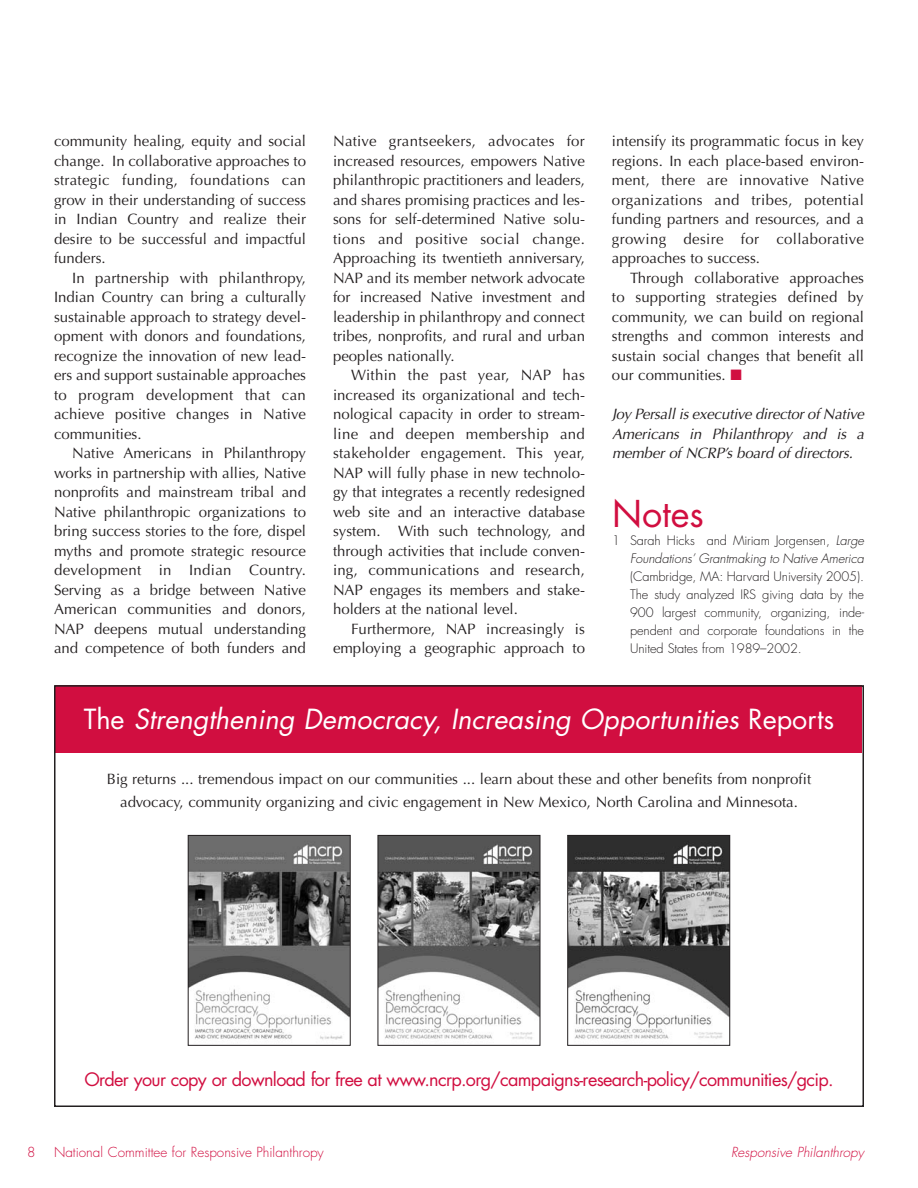
<style>
.page{position:relative;width:918px;height:1188px;background:#fff}
.page>*{position:absolute;margin:0;border:0;box-sizing:border-box;transform-origin:0 0}
.t1{font:36px "Futura";color:#d10e40}
.t2{font:italic 27px "Futura";color:#fff}
.t3{font:18px "Futura";letter-spacing:-.035em;color:#d10e40}
.t4{font:15px/19.5px "Optima";color:#231f20;text-align:justify}
.t5{font:italic 15px/19.5px "Optima";letter-spacing:-.01em;color:#231f20;text-align:justify}
.t6{font:300 13.5px "Futura";color:#d10e40}
.t7{font:italic 300 13.5px "Futura";color:#d10e40}
.t8{font:300 12.75px/18px "Futura";letter-spacing:-.005em;color:#231f20;text-align:justify}
.t9{font:italic 300 12.75px/18px "Futura";letter-spacing:-.005em;color:#231f20;text-align:right}
.s1{color:#d10e40}
.s2{font-style:normal}
</style>
<div class="page">
<div style="left:56px;top:685px;width:806px;height:67px;background:#d10e40"></div>
<div style="left:54px;top:685px;width:810px;height:422px;border:2px solid #231f20"></div>
<img style="left:190px;top:837px;width:159px;height:203px">
<div style="left:188px;top:835px;width:163px;height:211px;border:1px solid #231f20"></div>
<img style="left:380px;top:837px;width:158px;height:203px">
<div style="left:378px;top:835px;width:162px;height:211px;border:1px solid #231f20"></div>
<img style="left:569px;top:837px;width:159px;height:202px">
<div style="left:567px;top:835px;width:163px;height:211px;border:1px solid #231f20"></div>
<p class="t4" style="left:54px;top:133px;width:254px">community healing, equity and social change. In collaborative approaches to strategic funding, foundations can grow in their understanding of success in Indian Country and realize their desire to be successful and impactful funders.</p>
<p class="t4" style="left:54px;top:269px;width:254px;text-indent:18px">In partnership with philanthropy, Indian Country can bring a culturally sustainable approach to strategy devel&shy;opment with donors and foundations, recognize the innovation of new lead&shy;ers and support sustainable approaches to program development that can achieve positive changes in Native communities.</p>
<p class="t4" style="left:54px;top:445px;width:254px;text-indent:18px">Native Americans in Philanthropy works in partnership with allies, Native nonprofits and mainstream tribal and Native philanthropic organizations to bring success stories to the fore, dispel myths and promote strategic resource development in Indian Country.<br>Serving as a bridge between Native American communities and donors, NAP deepens mutual understanding and competence of both funders and</p>
<p class="t4" style="left:333px;top:133px;width:254px">Native grantseekers, advocates for increased resources, empowers Native philanthropic practitioners and leaders, and shares promising practices and les&shy;sons for self-determined Native solu&shy;tions and positive social change.<br>Approaching its twentieth anniversary, NAP and its member network advocate for increased Native investment and leadership in philanthropy and connect tribes, nonprofits, and rural and urban peoples nationally.</p>
<p class="t4" style="left:333px;top:367px;width:254px;text-indent:18px">Within the past year, NAP has increased its organizational and tech&shy;nological capacity in order to stream&shy;line and deepen membership and stakeholder engagement. This year, NAP will fully phase in new technolo&shy;gy that integrates a recently redesigned web site and an interactive database system. With such technology, and through activities that include conven&shy;ing, communications and research, NAP engages its members and stake&shy;holders at the national level.</p>
<p class="t4" style="left:333px;top:620px;width:254px;text-align:right">Furthermore, NAP increasingly is employing a geographic approach to</p>
<p class="t4" style="left:612px;top:133px;width:254px">intensify its programmatic focus in key regions. In each place-based environ&shy;ment, there are innovative Native organizations and tribes, potential funding partners and resources, and a growing desire for collaborative approaches to success.</p>
<p class="t4" style="left:612px;top:269px;width:254px;text-indent:18px">Through collaborative approaches to supporting strategies defined by community, we can build on regional strengths and common interests and sustain social changes that benefit all our communities. <span class="s1">■</span></p>
<p class="t5" style="left:612px;top:406px;width:254px">Joy Persall is executive director of Native Americans in Philanthropy and is a member of NCRP’s board of directors.</p>
<h1 class="t1" style="left:612px;top:498px;width:93px">Notes</h1>
<p class="t9" style="left:612px;top:533px;width:254px"><span class="s2">1 Sarah Hicks and Miriam Jorgensen,</span> Large<br>Foundations’ Grantmaking to Native America</p>
<p class="t8" style="left:630px;top:569px;width:236px">(Cambridge, MA: Harvard University 2005).<br>The study analyzed IRS giving data by the 900 largest community, organizing, inde&shy;pendent and corporate foundations in the United States from 1989–2002.</p>
<h2 class="t2" style="left:84px;top:706px;width:752px"><span class="s2">The</span> Strengthening Democracy, Increasing Opportunities <span class="s2">Reports</span></h2>
<p class="t4" style="left:107px;top:769px;width:706px;line-height:22.5px;text-align:center">Big returns ... tremendous impact on our communities ... learn about these and other benefits from nonprofit advocacy, community organizing and civic engagement in New Mexico, North Carolina and Minnesota.</p>
<p class="t3" style="left:84px;top:1071px;width:751px">Order your copy or download for free at www.ncrp.org/campaigns-research-policy/communities/gcip.</p>
<p class="t6" style="left:27px;top:1146px;width:10px">8</p>
<p class="t6" style="left:54px;top:1146px;width:271px">National Committee for Responsive Philanthropy</p>
<p class="t7" style="left:731px;top:1146px;width:134px">Responsive Philanthropy</p>
</div>
